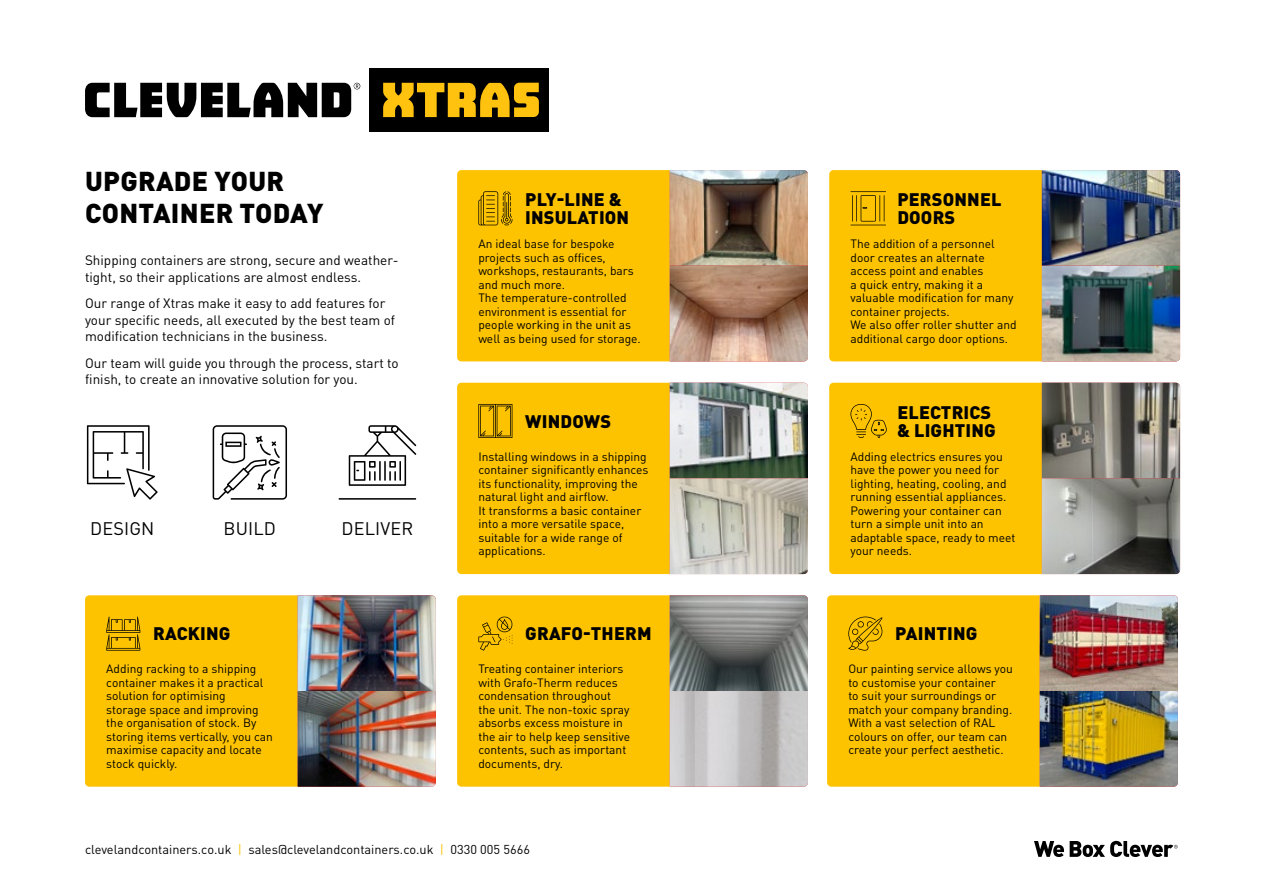
<style>
.page{position:relative;width:1263px;height:893px;background:#fff}
.page>*{position:absolute;margin:0;border:0;box-sizing:border-box;transform-origin:0 0}
.t1{font:900 27px/32.4px "DIN Pro";letter-spacing:.01em;color:#000}
.t2{font:900 18px/18px "DIN Pro";letter-spacing:.01em;color:#000}
.t3{font:18px "DIN Pro";letter-spacing:.01em;color:#000}
.t4{font:13.5px/16.2px "DIN Pro";color:#000}
.t5{font:12.75px "DIN Pro";color:#000}
.t6{font:12px/13.5px "DIN Pro";color:#000}
.s1{color:#fdc300}
</style>
<div class="page">
<svg style="left:1034px;top:841px;width:144px;height:16px"></svg>
<svg style="left:457px;top:170px;width:351px;height:191px;background:#d8a82a"></svg>
<img style="left:85px;top:595px;width:351px;height:192px">
<img style="left:827px;top:595px;width:351px;height:192px">
<svg style="left:457px;top:383px;width:351px;height:191px;background:#dab840"></svg>
<img style="left:829px;top:170px;width:351px;height:191px">
<svg style="left:457px;top:595px;width:351px;height:192px;background:#d6b43f"></svg>
<svg style="left:829px;top:383px;width:351px;height:191px;background:#caa72f"></svg>
<svg style="left:213px;top:425px;width:74px;height:75px"></svg>
<hr style="left:339px;top:498px;width:77px;height:2px;background:#000">
<svg style="left:349px;top:425px;width:67px;height:61px"></svg>
<hr style="left:379px;top:461px;width:2px;height:20px;background:#000">
<hr style="left:384px;top:461px;width:2px;height:20px;background:#000">
<hr style="left:399px;top:461px;width:2px;height:20px;background:#000">
<svg style="left:87px;top:425px;width:71px;height:75px"></svg>
<svg style="left:85px;top:83px;width:275px;height:34px"></svg>
<div style="left:369px;top:68px;width:180px;height:64px;background:#000"></div>
<svg style="left:383px;top:83px;width:156px;height:34px"></svg>
<h1 class="t1" style="left:85px;top:164px;width:240px">UPGRADE YOUR<br>CONTAINER TODAY</h1>
<p class="t4" style="left:85px;top:251px;width:315px">Shipping containers are strong, secure and weather&shy;tight, so their applications are almost endless.</p>
<p class="t4" style="left:85px;top:294px;width:312px">Our range of Xtras make it easy to add features for your specific needs, all executed by the best team of modification technicians in the business.</p>
<p class="t4" style="left:85px;top:353px;width:315px">Our team will guide you through the process, start to finish, to create an innovative solution for you.</p>
<h2 class="t3" style="left:90px;top:514px;width:66px">DESIGN</h2>
<h2 class="t3" style="left:224px;top:514px;width:54px">BUILD</h2>
<h2 class="t3" style="left:341px;top:514px;width:73px">DELIVER</h2>
<h2 class="t2" style="left:153px;top:624px;width:79px">RACKING</h2>
<p class="t6" style="left:106px;top:661px;width:168px">Adding racking to a shipping container makes it a practical solution for optimising<br>storage space and improving the organisation of stock. By storing items vertically, you can maximise capacity and locate stock quickly.</p>
<h2 class="t2" style="left:525px;top:190px;width:105px">PLY-LINE &amp;<br>INSULATION</h2>
<p class="t6" style="left:478px;top:236px;width:164px">An ideal base for bespoke projects such as offices, workshops, restaurants, bars and much more.<br>The temperature-controlled environment is essential for people working in the unit as well as being used for storage.</p>
<h2 class="t2" style="left:525px;top:412px;width:87px">WINDOWS</h2>
<p class="t6" style="left:478px;top:448px;width:172px">Installing windows in a shipping container significantly enhances its functionality, improving the natural light and airflow.<br>It transforms a basic container into a more versatile space, suitable for a wide range of applications.</p>
<h2 class="t2" style="left:525px;top:624px;width:128px">GRAFO-THERM</h2>
<p class="t6" style="left:478px;top:661px;width:153px">Treating container interiors with Grafo-Therm reduces condensation throughout the unit. The non-toxic spray absorbs excess moisture in the air to help keep sensitive contents, such as important documents, dry.</p>
<p class="t5" style="left:85px;top:840px;width:446px">clevelandcontainers.co.uk <span class="s1">|</span> sales@clevelandcontainers.co.uk <span class="s1">|</span> 0330 005 5666</p>
<h2 class="t2" style="left:897px;top:190px;width:106px">PERSONNEL<br>DOORS</h2>
<p class="t6" style="left:850px;top:236px;width:168px">The addition of a personnel door creates an alternate access point and enables<br>a quick entry, making it a valuable modification for many container projects.<br>We also offer roller shutter and additional cargo door options.</p>
<h2 class="t2" style="left:897px;top:403px;width:100px">ELECTRICS &amp; LIGHTING</h2>
<p class="t6" style="left:850px;top:448px;width:167px">Adding electrics ensures you have the power you need for lighting, heating, cooling, and running essential appliances.<br>Powering your container can turn a simple unit into an adaptable space, ready to meet your needs.</p>
<h2 class="t2" style="left:895px;top:624px;width:84px">PAINTING</h2>
<p class="t6" style="left:848px;top:661px;width:166px">Our painting service allows you to customise your container<br>to suit your surroundings or match your company branding.<br>With a vast selection of RAL colours on offer, our team can create your perfect aesthetic.</p>
</div>
